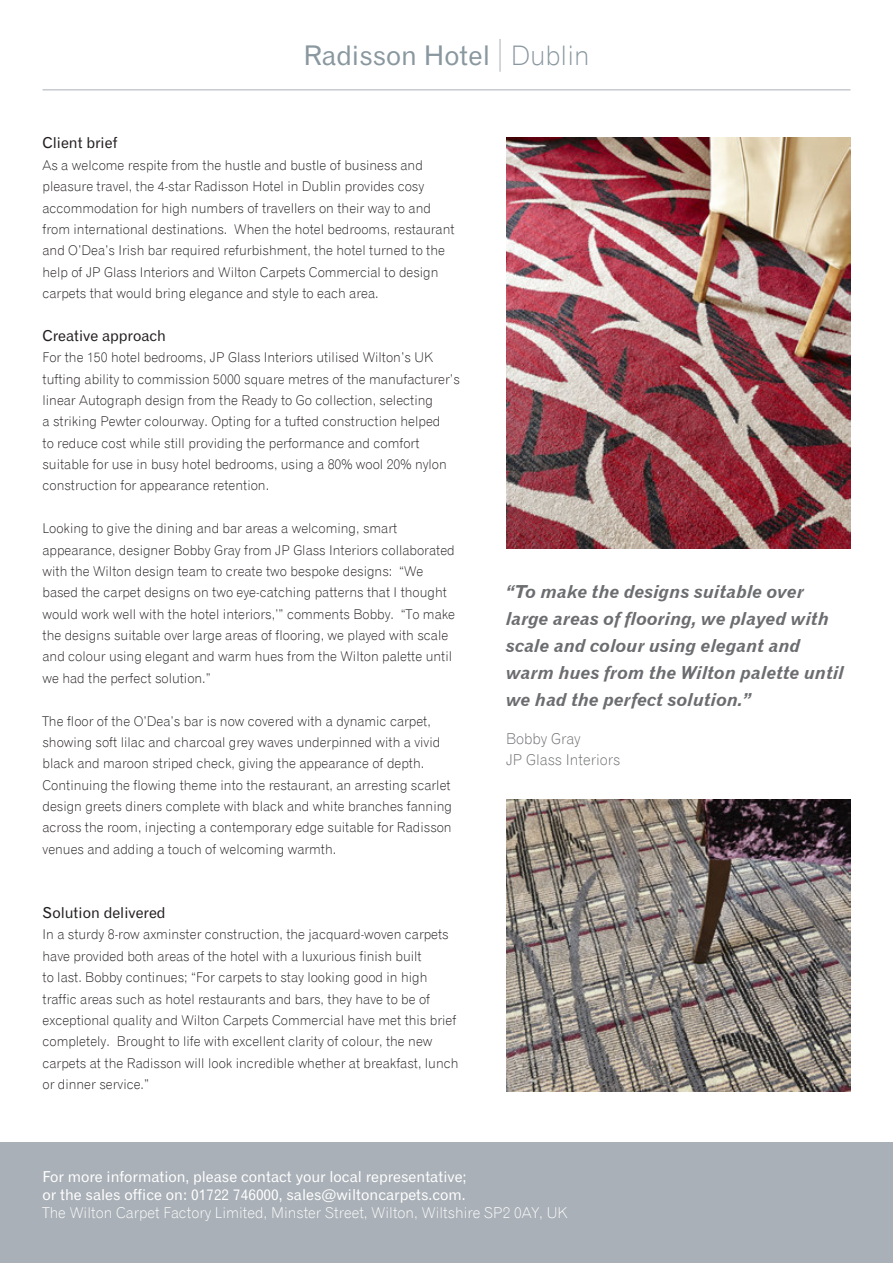
<style>
.page{position:relative;width:893px;height:1263px;background:#fff}
.page>*{position:absolute;margin:0;border:0;box-sizing:border-box;transform-origin:0 0}
.t1{font:27px "Gothic 720 BT Roman B";color:#89979f}
.t2{font:18px/27px "Gothic 720 BT Bold Italic B";color:#6c6d70}
.t3{font:15px/18px "Gothic 720 BT Roman B";color:#fff}
.t4{font:15px "Gothic 720 BT Light B";color:#fff}
.t5{font:15px "Gothic 720 BT Roman B";color:#231f20}
.t6{font:15px/21px "Gothic 720 BT Light B";color:#6c6d70}
.t7{font:13.5px/21.3px "Gothic 720 BT Light B";color:#231f20}
.s1{font-family:"Gothic 720 BT Light B"}
</style>
<div class="page">
<hr style="left:500px;top:39px;width:1px;height:33px;background:#a9b0b7">
<div style="left:0;top:1143px;width:893px;height:120px;background:#a9b0b7"></div>
<hr style="left:43px;top:89px;width:807px;height:1px;background:#a9b0b7">
<img style="left:506px;top:138px;width:344px;height:411px">
<img style="left:506px;top:799px;width:344px;height:293px">
<h1 class="t1" style="left:303px;top:39px;width:288px">Radisson Hotel <span class="s1">Dublin</span></h1>
<p class="t5" style="left:43px;top:134px;width:76px">Client brief</p>
<p class="t7" style="left:43px;top:154px;width:414px">As a welcome respite from the hustle and bustle of business and pleasure travel, the 4-star Radisson Hotel in Dublin provides cosy accommodation for high numbers of travellers on their way to and from international destinations. When the hotel bedrooms, restaurant and O’Dea’s Irish bar required refurbishment, the hotel turned to the help of JP Glass Interiors and Wilton Carpets Commercial to design carpets that would bring elegance and style to each area.</p>
<p class="t5" style="left:43px;top:326px;width:125px">Creative approach</p>
<p class="t7" style="left:43px;top:347px;width:419px">For the 150 hotel bedrooms, JP Glass Interiors utilised Wilton’s UK tufting ability to commission 5000 square metres of the manufacturer’s linear Autograph design from the Ready to Go collection, selecting<br>a striking Pewter colourway. Opting for a tufted construction helped<br>to reduce cost while still providing the performance and comfort suitable for use in busy hotel bedrooms, using a 80% wool 20% nylon construction for appearance retention.</p>
<p class="t7" style="left:43px;top:518px;width:414px">Looking to give the dining and bar areas a welcoming, smart appearance, designer Bobby Gray from JP Glass Interiors collaborated with the Wilton design team to create two bespoke designs: “We based the carpet designs on two eye-catching patterns that I thought would work well with the hotel interiors,’” comments Bobby. “To make the designs suitable over large areas of flooring, we played with scale and colour using elegant and warm hues from the Wilton palette until we had the perfect solution.”</p>
<p class="t7" style="left:43px;top:710px;width:411px">The floor of the O’Dea’s bar is now covered with a dynamic carpet, showing soft lilac and charcoal grey waves underpinned with a vivid black and maroon striped check, giving the appearance of depth.<br>Continuing the flowing theme into the restaurant, an arresting scarlet design greets diners complete with black and white branches fanning across the room, injecting a contemporary edge suitable for Radisson venues and adding a touch of welcoming warmth.</p>
<p class="t5" style="left:43px;top:903px;width:125px">Solution delivered</p>
<p class="t7" style="left:43px;top:924px;width:417px">In a sturdy 8-row axminster construction, the jacquard-woven carpets have provided both areas of the hotel with a luxurious finish built<br>to last. Bobby continues; “For carpets to stay looking good in high traffic areas such as hotel restaurants and bars, they have to be of exceptional quality and Wilton Carpets Commercial have met this brief completely. Brought to life with excellent clarity of colour, the new carpets at the Radisson will look incredible whether at breakfast, lunch or dinner service.”</p>
<h2 class="t2" style="left:506px;top:577px;width:340px">“To make the designs suitable over large areas of flooring, we played with scale and colour using elegant and warm hues from the Wilton palette until we had the perfect solution.”</h2>
<p class="t6" style="left:506px;top:728px;width:116px">Bobby Gray<br>JP Glass Interiors</p>
<p class="t3" style="left:43px;top:1168px;width:426px">For more information, please contact your local representative; or the sales office on: 01722 746000, sales@wiltoncarpets.com.</p>
<p class="t4" style="left:43px;top:1204px;width:526px">The Wilton Carpet Factory Limited, Minster Street, Wilton, Wiltshire SP2 0AY, UK</p>
</div>
